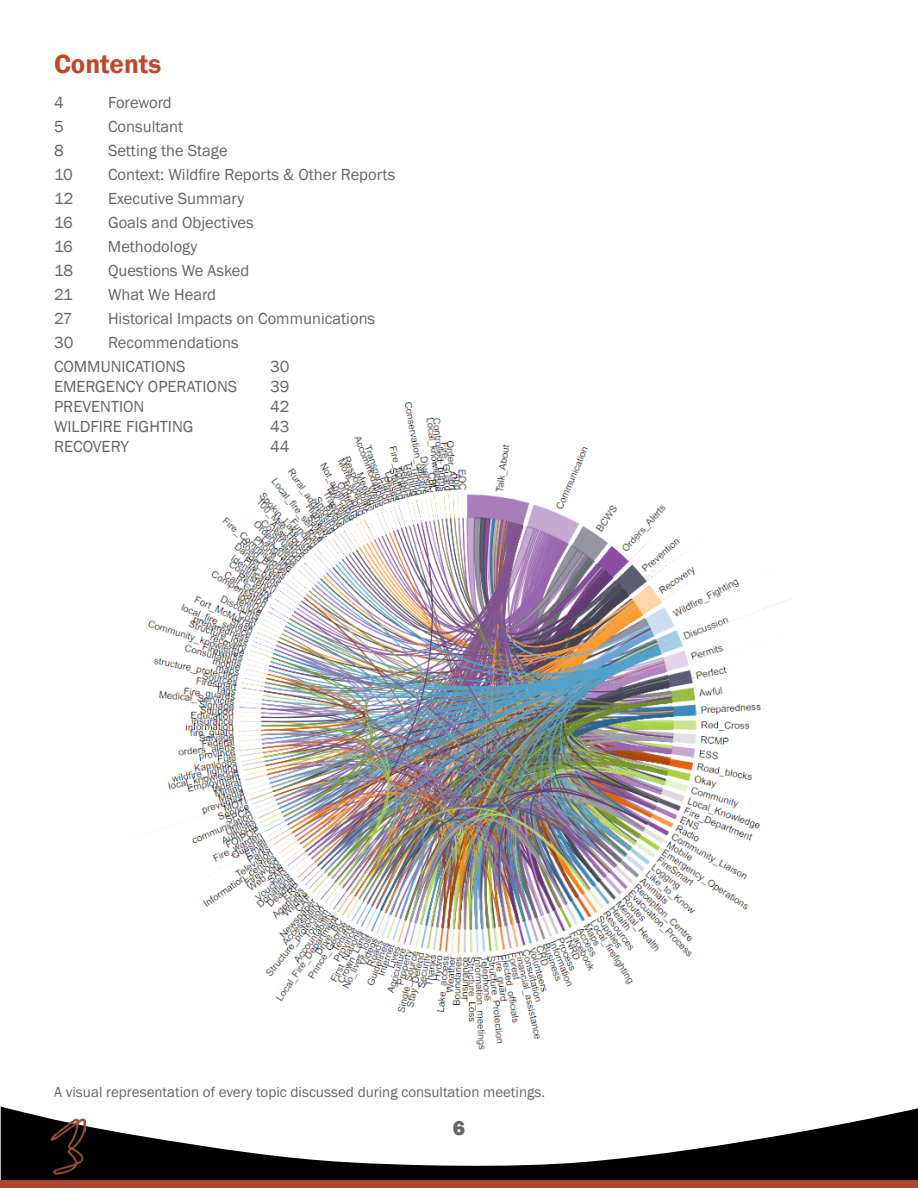
<style>
.page{position:relative;width:918px;height:1188px;background:#fff}
.page>*{position:absolute;margin:0;border:0;box-sizing:border-box;transform-origin:0 0}
.t1{font:600 27px "Franklin Gothic";color:#c14729}
.t2{font:800 21px "Franklin Gothic";color:#636569}
.t3{font:16.5px/24px "Franklin Gothic";color:#636569}
.t4{font:15px "Franklin Gothic";color:#636569}
</style>
<div class="page">
<svg style="left:1px;top:1106px;width:917px;height:75px"></svg>
<img style="left:50px;top:1119px;width:35px;height:56px">
<div style="left:1px;top:1181px;width:917px;height:7px;background:#ab482e"></div>
<img style="left:138px;top:402px;width:653px;height:648px">
<h1 class="t1" style="left:54px;top:47px;width:109px">Contents</h1>
<p class="t3" style="left:54px;top:91px;width:11px">4</p>
<p class="t3" style="left:108px;top:91px;width:65px">Foreword</p>
<p class="t3" style="left:54px;top:115px;width:11px">5</p>
<p class="t3" style="left:108px;top:115px;width:77px">Consultant</p>
<p class="t3" style="left:54px;top:139px;width:11px">8</p>
<p class="t3" style="left:108px;top:139px;width:121px">Setting the Stage</p>
<p class="t3" style="left:54px;top:163px;width:20px">10</p>
<p class="t3" style="left:108px;top:163px;width:289px">Context: Wildfire Reports &amp; Other Reports</p>
<p class="t3" style="left:54px;top:187px;width:21px">12</p>
<p class="t3" style="left:108px;top:187px;width:138px">Executive Summary</p>
<p class="t3" style="left:54px;top:211px;width:20px">16</p>
<p class="t3" style="left:108px;top:211px;width:147px">Goals and Objectives</p>
<p class="t3" style="left:54px;top:235px;width:20px">16</p>
<p class="t3" style="left:108px;top:235px;width:91px">Methodology</p>
<p class="t3" style="left:54px;top:259px;width:21px">18</p>
<p class="t3" style="left:108px;top:259px;width:143px">Questions We Asked</p>
<p class="t3" style="left:54px;top:283px;width:20px">21</p>
<p class="t3" style="left:108px;top:283px;width:110px">What We Heard</p>
<p class="t3" style="left:54px;top:307px;width:20px">27</p>
<p class="t3" style="left:108px;top:307px;width:269px">Historical Impacts on Communications</p>
<p class="t3" style="left:54px;top:331px;width:21px">30</p>
<p class="t3" style="left:54px;top:331px;width:186px;text-indent:54px">Recommendations<br>COMMUNICATIONS</p>
<p class="t3" style="left:270px;top:355px;width:21px">30</p>
<p class="t3" style="left:54px;top:375px;width:185px">EMERGENCY OPERATIONS</p>
<p class="t3" style="left:270px;top:375px;width:21px">39</p>
<p class="t3" style="left:54px;top:395px;width:92px">PREVENTION</p>
<p class="t3" style="left:270px;top:395px;width:21px">42</p>
<p class="t3" style="left:54px;top:415px;width:141px">WILDFIRE FIGHTING</p>
<p class="t3" style="left:270px;top:415px;width:21px">43</p>
<p class="t3" style="left:54px;top:434px;width:76px">RECOVERY</p>
<p class="t3" style="left:270px;top:434px;width:21px">44</p>
<p class="t4" style="left:54px;top:1083px;width:493px">A visual representation of every topic discussed during consultation meetings.</p>
<p class="t2" style="left:453px;top:1114px;width:14px">6</p>
</div>
